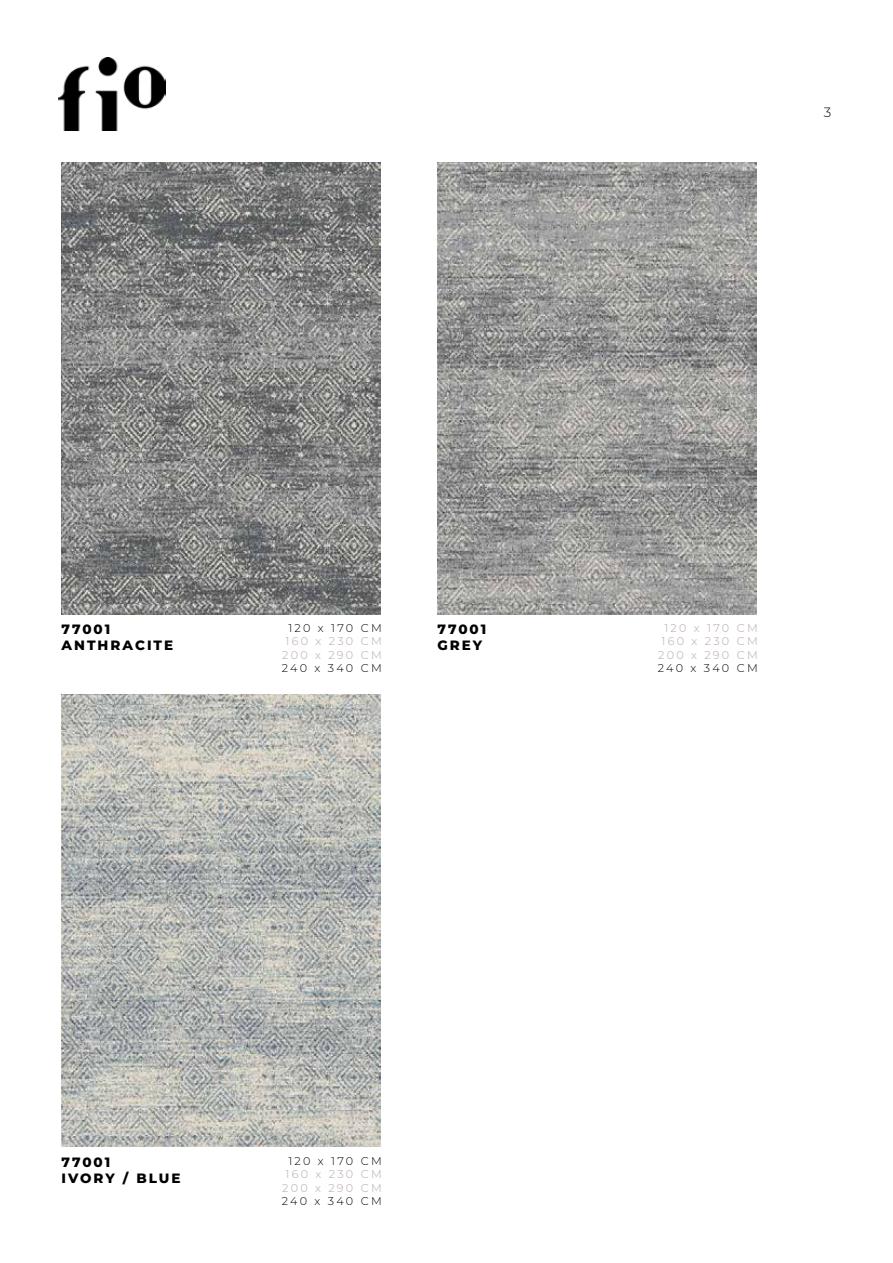
<style>
.page{position:relative;width:893px;height:1263px;background:#fff}
.page>*{position:absolute;margin:0;border:0;box-sizing:border-box;transform-origin:0 0}
.t1{font:800 13.5px/16.2px "Montserrat";letter-spacing:.15em;color:#000}
.t2{font:300 13.5px "Montserrat";color:#000}
.t3{font:300 11.25px/13.5px "Montserrat";letter-spacing:.2em;color:#b4a8a6;text-align:center}
.t4{font:300 11.25px "Montserrat";letter-spacing:.2em;color:#000}
</style>
<div class="page">
<img style="left:58px;top:57px;width:107px;height:73px">
<img style="left:62px;top:162px;width:319px;height:452px">
<img style="left:437px;top:162px;width:320px;height:452px">
<img style="left:62px;top:695px;width:319px;height:452px">
<p class="t2" style="left:824px;top:103px;width:9px">3</p>
<p class="t4" style="left:288px;top:620px;width:95px">120 x 170 CM</p>
<p class="t3" style="left:282px;top:634px;width:101px">160 x 230 CM<br>200 x 290 CM</p>
<p class="t4" style="left:282px;top:661px;width:101px">240 x 340 CM</p>
<p class="t1" style="left:62px;top:620px;width:113px">77001<br>ANTHRACITE</p>
<p class="t1" style="left:437px;top:620px;width:50px">77001<br>GREY</p>
<p class="t3" style="left:658px;top:621px;width:101px">120 x 170 CM<br>160 x 230 CM<br>200 x 290 CM</p>
<p class="t4" style="left:658px;top:661px;width:101px">240 x 340 CM</p>
<p class="t1" style="left:62px;top:1153px;width:121px">77001<br>IVORY / BLUE</p>
<p class="t4" style="left:288px;top:1153px;width:95px">120 x 170 CM</p>
<p class="t3" style="left:282px;top:1167px;width:101px">160 x 230 CM<br>200 x 290 CM</p>
<p class="t4" style="left:282px;top:1193px;width:101px">240 x 340 CM</p>
</div>
